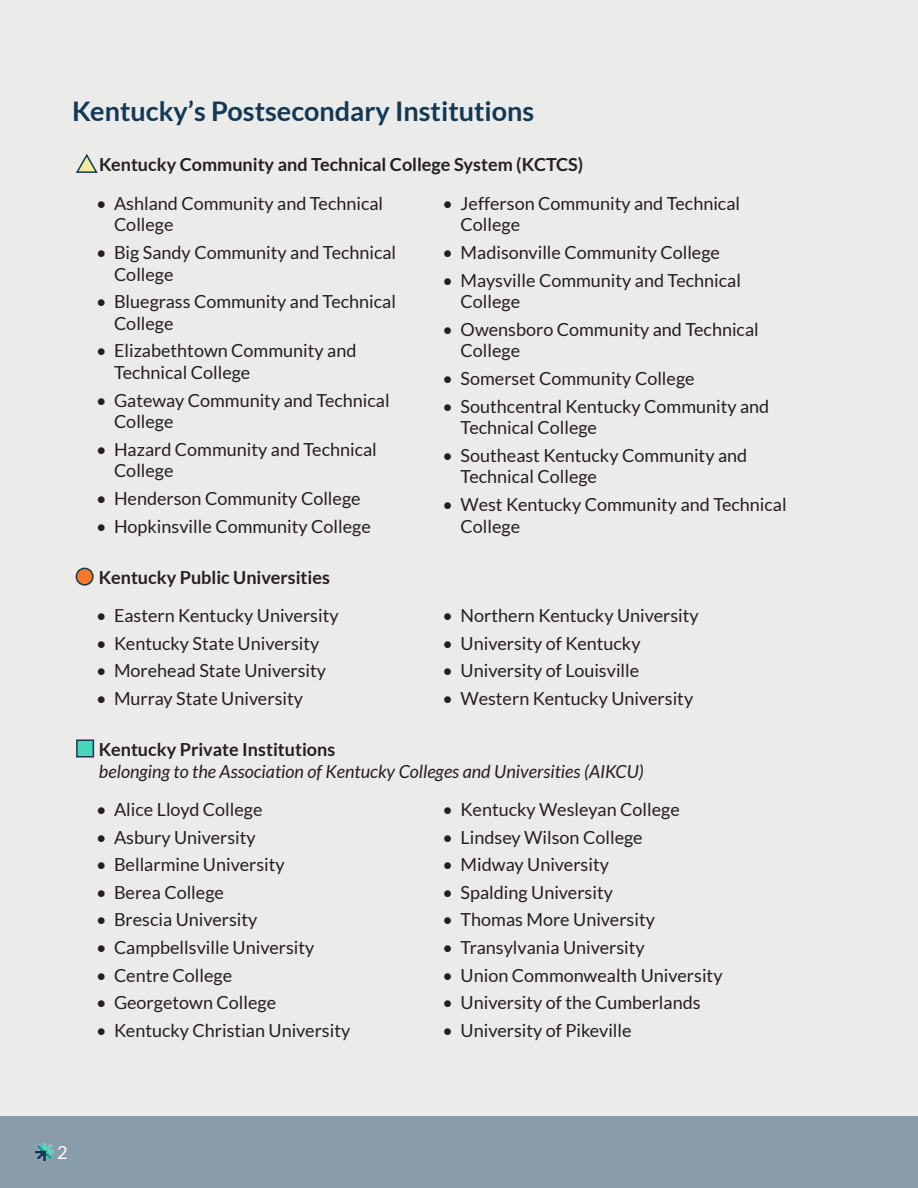
<style>
.page{position:relative;width:918px;height:1188px;background:#ebebe9}
.page>*{position:absolute;margin:0;border:0;box-sizing:border-box;transform-origin:0 0}
.Institutions_Big_Heading{font:700 27px "Lato";color:#123854}
.t1{font:18px/21.6px "Lato";color:#231f20}
.Institution_Category{font:700 18px "Lato";color:#231f20}
.Institution_Category-2{font:italic 18px "Lato";color:#231f20}
.t2{font:18px "Lato";color:#fff}
</style>
<div class="page">
<div style="left:0;top:1116px;width:918px;height:72px;background:#899caa"></div>
<img style="left:36px;top:1143px;width:18px;height:18px">
<svg style="left:76px;top:154px;width:22px;height:19px"></svg>
<div style="left:76px;top:740px;width:18px;height:18px;background:#4ad6ba;border:2px solid #123854"></div>
<div style="left:76px;top:568px;width:17px;height:17px;background:#f77829;border-radius:50%"></div>
<div style="left:76px;top:568px;width:18px;height:18px;border:2px solid #123854;border-radius:50%"></div>
<p class="Institutions_Big_Heading" style="left:72px;top:95px;width:464px">Kentucky’s Postsecondary Institutions</p>
<p class="Institution_Category" style="left:99px;top:154px;width:486px">Kentucky Community and Technical College System (KCTCS)</p>
<p class="t1" style="left:114px;top:192px;width:271px;text-indent:-18px">• Ashland Community and Technical<br>College</p>
<p class="t1" style="left:114px;top:241px;width:284px;text-indent:-18px">• Big Sandy Community and Technical<br>College</p>
<p class="t1" style="left:114px;top:291px;width:283px;text-indent:-18px">• Bluegrass Community and Technical<br>College</p>
<p class="t1" style="left:114px;top:340px;width:244px;text-indent:-18px">• Elizabethtown Community and<br>Technical College</p>
<p class="t1" style="left:114px;top:389px;width:277px;text-indent:-18px">• Gateway Community and Technical<br>College</p>
<p class="t1" style="left:114px;top:438px;width:264px;text-indent:-18px">• Hazard Community and Technical<br>College</p>
<p class="t1" style="left:96px;top:487px;width:266px">• Henderson Community College</p>
<p class="t1" style="left:96px;top:515px;width:276px">• Hopkinsville Community College</p>
<p class="t1" style="left:461px;top:192px;width:281px;text-indent:-18px">• Jefferson Community and Technical<br>College</p>
<p class="t1" style="left:443px;top:241px;width:279px">• Madisonville Community College</p>
<p class="t1" style="left:461px;top:269px;width:282px;text-indent:-18px">• Maysville Community and Technical<br>College</p>
<p class="t1" style="left:461px;top:318px;width:300px;text-indent:-18px">• Owensboro Community and Technical<br>College</p>
<p class="t1" style="left:443px;top:367px;width:253px">• Somerset Community College</p>
<p class="t1" style="left:461px;top:395px;width:310px;text-indent:-18px">• Southcentral Kentucky Community and<br>Technical College</p>
<p class="t1" style="left:461px;top:444px;width:288px;text-indent:-18px">• Southeast Kentucky Community and<br>Technical College</p>
<p class="t1" style="left:461px;top:493px;width:328px;text-indent:-18px">• West Kentucky Community and Technical<br>College</p>
<p class="Institution_Category" style="left:99px;top:567px;width:232px">Kentucky Public Universities</p>
<p class="t1" style="left:96px;top:605px;width:244px">• Eastern Kentucky University</p>
<p class="t1" style="left:96px;top:632px;width:225px">• Kentucky State University</p>
<p class="t1" style="left:96px;top:660px;width:232px">• Morehead State University</p>
<p class="t1" style="left:96px;top:687px;width:209px">• Murray State University</p>
<p class="t1" style="left:443px;top:605px;width:258px">• Northern Kentucky University</p>
<p class="t1" style="left:443px;top:632px;width:199px">• University of Kentucky</p>
<p class="t1" style="left:443px;top:660px;width:198px">• University of Louisville</p>
<p class="t1" style="left:443px;top:687px;width:252px">• Western Kentucky University</p>
<p class="Institution_Category" style="left:99px;top:739px;width:238px">Kentucky Private Institutions</p>
<p class="Institution_Category-2" style="left:99px;top:761px;width:546px">belonging to the Association of Kentucky Colleges and Universities (AIKCU)</p>
<p class="t1" style="left:96px;top:799px;width:168px">• Alice Lloyd College</p>
<p class="t1" style="left:96px;top:826px;width:161px">• Asbury University</p>
<p class="t1" style="left:96px;top:854px;width:190px">• Bellarmine University</p>
<p class="t1" style="left:96px;top:881px;width:129px">• Berea College</p>
<p class="t1" style="left:96px;top:909px;width:163px">• Brescia University</p>
<p class="t1" style="left:96px;top:937px;width:220px">• Campbellsville University</p>
<p class="t1" style="left:96px;top:964px;width:138px">• Centre College</p>
<p class="t1" style="left:96px;top:992px;width:182px">• Georgetown College</p>
<p class="t1" style="left:96px;top:1019px;width:256px">• Kentucky Christian University</p>
<p class="t1" style="left:443px;top:799px;width:239px">• Kentucky Wesleyan College</p>
<p class="t1" style="left:443px;top:826px;width:202px">• Lindsey Wilson College</p>
<p class="t1" style="left:443px;top:854px;width:168px">• Midway University</p>
<p class="t1" style="left:443px;top:881px;width:172px">• Spalding University</p>
<p class="t1" style="left:443px;top:909px;width:214px">• Thomas More University</p>
<p class="t1" style="left:443px;top:937px;width:204px">• Transylvania University</p>
<p class="t1" style="left:443px;top:964px;width:281px">• Union Commonwealth University</p>
<p class="t1" style="left:443px;top:992px;width:259px">• University of the Cumberlands</p>
<p class="t1" style="left:443px;top:1019px;width:190px">• University of Pikeville</p>
<p class="t2" style="left:57px;top:1143px;width:12px">2</p>
</div>
